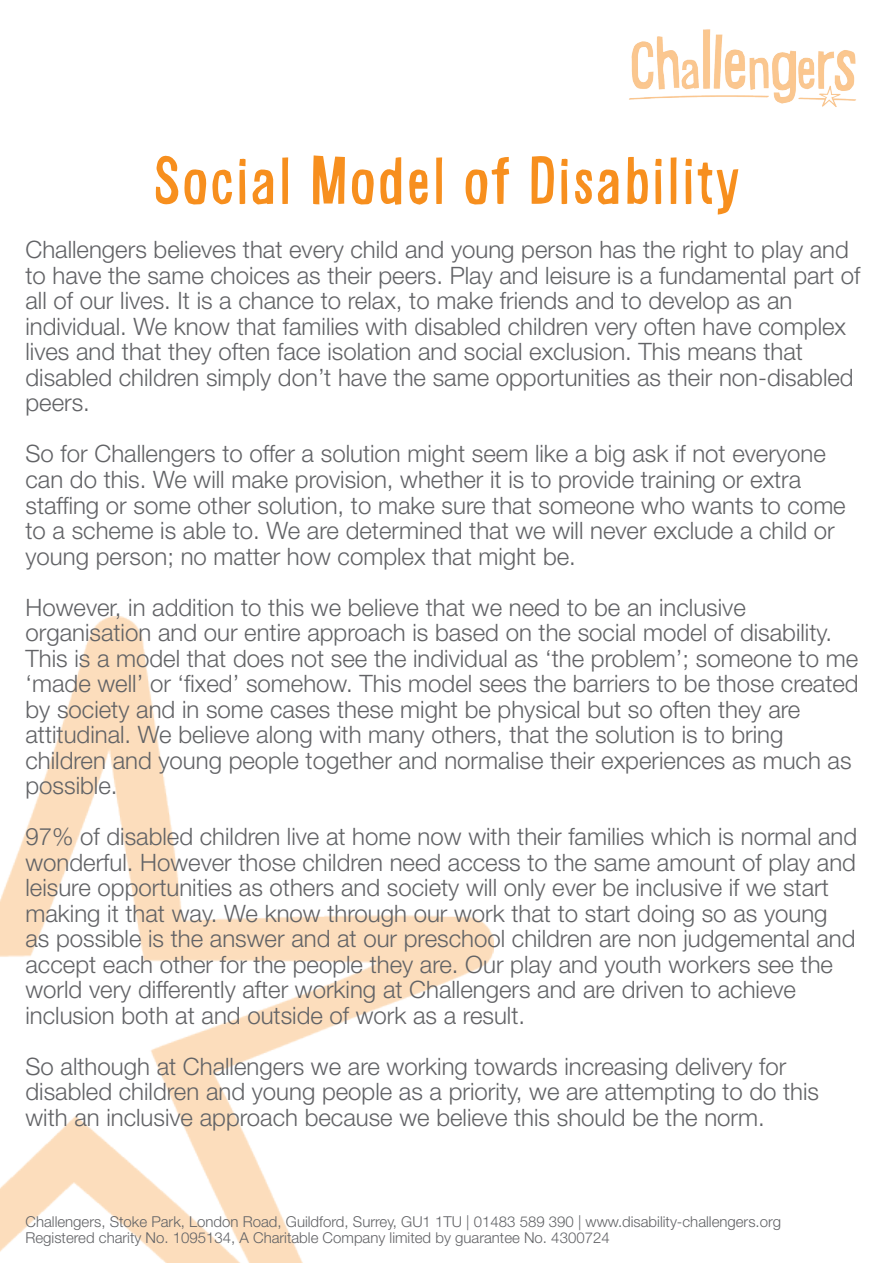
<style>
.page{position:relative;width:893px;height:1263px;background:#fff}
.page>*{position:absolute;margin:0;border:0;box-sizing:border-box;transform-origin:0 0}
.t1{font:63px "Alsina Ultrajada";color:#f78f1e}
.t2{font:300 24px/25.5px "Helvetica Neue LT Std";color:#626366}
.t3{font:300 15px "Helvetica Neue LT Std";color:#626366}
</style>
<div class="page">
<img style="left:0;top:617px;width:493px;height:646px">
<img style="left:629px;top:29px;width:227px;height:78px">
<p class="t1" style="left:153px;top:135px;width:589px">Social Model of Disability</p>
<p class="t2" style="left:26px;top:237px;width:836px">Challengers believes that every child and young person has the right to play and to have the same choices as their peers. Play and leisure is a fundamental part of all of our lives. It is a chance to relax, to make friends and to develop as an</p>
<p class="t2" style="left:26px;top:313px;width:822px">individual. We know that families with disabled children very often have complex lives and that they often face isolation and social exclusion. This means that</p>
<p class="t2" style="left:26px;top:364px;width:830px">disabled children simply don’t have the same opportunities as their non-disabled peers.</p>
<p class="t2" style="left:26px;top:441px;width:802px">So for Challengers to offer a solution might seem like a big ask if not everyone can do this. We will make provision, whether it is to provide training or extra</p>
<p class="t2" style="left:26px;top:492px;width:822px">staffing or some other solution, to make sure that someone who wants to come to a scheme is able to. We are determined that we will never exclude a child or young person; no matter how complex that might be.</p>
<p class="t2" style="left:26px;top:594px;width:722px">However, in addition to this we believe that we need to be an inclusive</p>
<p class="t2" style="left:26px;top:619px;width:835px">organisation and our entire approach is based on the social model of disability.<br>This is a model that does not see the individual as ‘the problem’; someone to me ‘made well’ or ‘fixed’ somehow. This model sees the barriers to be those created by society and in some cases these might be physical but so often they are</p>
<p class="t2" style="left:26px;top:721px;width:759px">attitudinal. We believe along with many others, that the solution is to bring</p>
<p class="t2" style="left:26px;top:747px;width:828px">children and young people together and normalise their experiences as much as possible.</p>
<p class="t2" style="left:26px;top:823px;width:833px">97% of disabled children live at home now with their families which is normal and wonderful. However those children need access to the same amount of play and leisure opportunities as others and society will only ever be inclusive if we start making it that way. We know through our work that to start doing so as young as possible is the answer and at our preschool children are non judgemental and accept each other for the people they are. Our play and youth workers see the world very differently after working at Challengers and are driven to achieve</p>
<p class="t2" style="left:26px;top:1002px;width:501px">inclusion both at and outside of work as a result.</p>
<p class="t2" style="left:26px;top:1053px;width:762px">So although at Challengers we are working towards increasing delivery for</p>
<p class="t2" style="left:26px;top:1078px;width:795px">disabled children and young people as a priority, we are attempting to do this with an inclusive approach because we believe this should be the norm.</p>
<p class="t3" style="left:26px;top:1212px;width:757px">Challengers, Stoke Park, London Road, Guildford, Surrey, GU1 1TU | 01483 589 390 | www.disability-challengers.org</p>
<p class="t3" style="left:26px;top:1229px;width:586px">Registered charity No. 1095134, A Charitable Company limited by guarantee No. 4300724</p>
</div>
